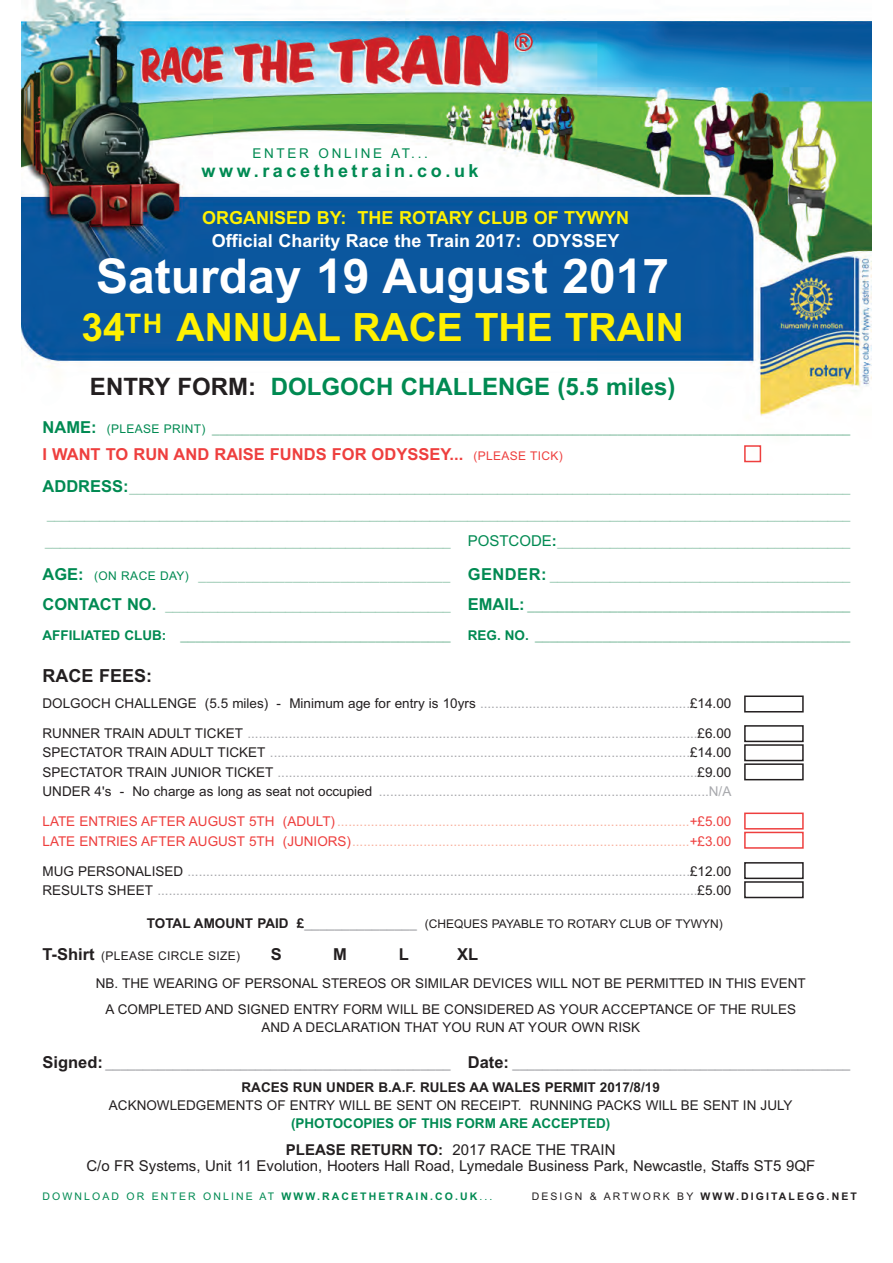
<style>
.page{position:relative;width:893px;height:1263px;background:#fff}
.page>*{position:absolute;margin:0;border:0;box-sizing:border-box;transform-origin:0 0}
.t1{font:700 48px "Arial";color:#fff}
.t2{font:700 39px "Arial";color:#fff101}
.t3{font:700 24px "Arial";color:#008a52}
.t4{font:700 18px "Arial";color:#fff}
.t5{font:700 18px "Arial";color:#fff101}
.t6{font:700 18px "Arial";letter-spacing:.2em;color:#008a52}
.t7{font:700 18px "Arial";color:#231f20}
.t8{font:700 16.5px "Arial";color:#ee3f3e}
.t9{font:700 16.5px "Arial";color:#231f20}
.t10{font:15px/16.5px "Arial";color:#231f20;text-align:center}
.t11{font:13.5px/19.5px "Arial";color:#a8a9ad;text-align:justify}
.t12{font:13.5px/27px "Arial";color:#90c4ab;text-align:justify}
.t13{font:13.5px/25.5px "Arial";color:#231f20;text-align:center}
.t14{font:700 13.5px "Arial";color:#90c4ab}
.t15{font:13.5px/19.5px "Arial";color:#f9b29f}
.t16{font:700 13.5px/24px "Arial";color:#a8a9ad}
.t17{font:700 13.5px "Arial";color:#008a52}
.t18{font:13.5px "Arial";letter-spacing:.2em;color:#008a52}
.t19{font:12px "Arial";color:#231f20}
.t20{font:12px "Arial";letter-spacing:.03em;color:#231f20}
.t21{font:10.5px "Arial";letter-spacing:.2em;color:#008a52}
.t22{font:700 10.5px "Arial";letter-spacing:.2em;color:#231f20}
.s1{color:#231f20}
.s2{font-size:16.5px;color:#008a52}
.s3{font-weight:400;font-size:12px;color:#008a52}
.s4{font-weight:400;font-size:12px}
.s5{font-weight:700;font-size:16.5px;color:#008a52}
.s6{font-size:15px;color:#008a52}
.s7{font-weight:700;font-size:15px;color:#008a52}
.s8{font-size:12px;color:#008a52}
.s9{font-weight:400}
.s10{color:#008a52}
.s11{color:#a8a9ad}
.s12{color:#ee3f3e}
.s13{font-weight:700;font-size:13.5px}
.s14{font-weight:700;font-size:13.5px;color:#a8a9ad}
.s15{font-weight:700;font-size:16.5px}
.s16{font-size:16.5px;color:#231f20}
.s17{font-weight:700}
</style>
<div class="page">
<img style="left:21px;top:0;width:851px;height:463px">
<div style="left:744px;top:695px;width:60px;height:17px;border:2px solid #231f20"></div>
<div style="left:744px;top:725px;width:60px;height:17px;border:2px solid #231f20"></div>
<div style="left:744px;top:744px;width:60px;height:17px;border:2px solid #231f20"></div>
<div style="left:744px;top:763px;width:60px;height:17px;border:2px solid #231f20"></div>
<div style="left:744px;top:812px;width:60px;height:17px;border:2px solid #ee3f3e"></div>
<div style="left:744px;top:832px;width:60px;height:17px;border:2px solid #ee3f3e"></div>
<div style="left:744px;top:862px;width:60px;height:17px;border:2px solid #231f20"></div>
<div style="left:744px;top:881px;width:60px;height:17px;border:2px solid #231f20"></div>
<div style="left:744px;top:445px;width:17px;height:17px;border:2px solid #ee3f3e"></div>
<p class="t18" style="left:252px;top:145px;width:177px">ENTER ONLINE AT...</p>
<h3 class="t6" style="left:202px;top:160px;width:279px">www.racethetrain.co.uk</h3>
<h3 class="t5" style="left:202px;top:208px;width:428px">ORGANISED BY: THE ROTARY CLUB OF TYWYN</h3>
<h3 class="t4" style="left:212px;top:230px;width:409px">Official Charity Race the Train 2017: ODYSSEY</h3>
<h1 class="t1" style="left:96px;top:249px;width:575px">Saturday 19 August 2017</h1>
<h2 class="t2" style="left:81px;top:305px;width:604px">34<sup>TH</sup> ANNUAL RACE THE TRAIN</h2>
<h3 class="t3" style="left:90px;top:373px;width:587px"><span class="s1">ENTRY FORM:</span> DOLGOCH CHALLENGE (5.5 miles)</h3>
<p class="t14" style="left:43px;top:420px;width:809px"><span class="s2">NAME:</span> <span class="s3">(PLEASE PRINT)</span> _____________________________________________________________________________________</p>
<p class="t8" style="left:43px;top:445px;width:522px">I WANT TO RUN AND RAISE FUNDS FOR ODYSSEY... <span class="s4">(PLEASE TICK)</span></p>
<p class="t12" style="left:43px;top:473px;width:809px"><span class="s5">ADDRESS:</span>________________________________________________________________________________________________ ___________________________________________________________________________________________________________ ______________________________________________________ <span class="s6">POSTCODE</span><span class="s7">:</span>_______________________________________</p>
<p class="t12" style="left:43px;top:562px;width:809px"><span class="s5">AGE:</span> <span class="s8">(ON RACE DAY)</span> ________________________________ <span class="s5">GENDER:</span> ________________________________________</p>
<p class="t14" style="left:43px;top:597px;width:809px"><span class="s2">CONTACT NO.</span> <span class="s9">______________________________________</span> <span class="s2">EMAIL:</span> ___________________________________________</p>
<p class="t14" style="left:43px;top:627px;width:410px"><span class="s10">AFFILIATED CLUB:</span> ____________________________________</p>
<p class="t14" style="left:468px;top:627px;width:384px"><span class="s10">REG. NO.</span> __________________________________________</p>
<h3 class="t7" style="left:43px;top:665px;width:111px">RACE FEES:</h3>
<p class="t13" style="left:43px;top:690px;width:690px">DOLGOCH CHALLENGE (5.5 miles) - Minimum age for entry is 10yrs <span class="s11">........................................................</span>£14.00</p>
<p class="t11" style="left:43px;top:723px;width:690px"><span class="s1">RUNNER TRAIN ADULT TICKET</span> ........................................................................................................................<span class="s1">£6.00<br>SPECTATOR TRAIN ADULT TICKET</span> ................................................................................................................<span class="s1">£14.00<br>SPECTATOR TRAIN JUNIOR TICKET</span> ................................................................................................................<span class="s1">£9.00<br>UNDER 4's - No charge as long as seat not occupied</span> ........................................................................................N/A</p>
<p class="t15" style="left:43px;top:812px;width:690px"><span class="s12">LATE ENTRIES AFTER AUGUST 5TH (ADULT)</span>..............................................................................................<span class="s12">+£5.00<br>LATE ENTRIES AFTER AUGUST 5TH (JUNIORS)</span>..........................................................................................<span class="s12">+£3.00</span></p>
<p class="t11" style="left:43px;top:861px;width:690px"><span class="s1">MUG PERSONALISED</span> ......................................................................................................................................<span class="s1">£12.00<br>RESULTS SHEET</span> ................................................................................................................................................<span class="s1">£5.00</span></p>
<p class="t19" style="left:147px;top:917px;width:578px"><span class="s13">TOTAL AMOUNT PAID £</span><span class="s14">_______________</span> (CHEQUES PAYABLE TO ROTARY CLUB OF TYWYN)</p>
<p class="t20" style="left:43px;top:948px;width:199px"><span class="s15">T-Shirt</span> (PLEASE CIRCLE SIZE)</p>
<p class="t9" style="left:271px;top:944px;width:13px">S</p>
<p class="t9" style="left:333px;top:944px;width:15px">M</p>
<p class="t9" style="left:399px;top:944px;width:12px">L</p>
<p class="t9" style="left:457px;top:944px;width:23px">XL</p>
<p class="t13" style="left:96px;top:971px;width:711px">NB. THE WEARING OF PERSONAL STEREOS OR SIMILAR DEVICES WILL NOT BE PERMITTED IN THIS EVENT<br>A COMPLETED AND SIGNED ENTRY FORM WILL BE CONSIDERED AS YOUR ACCEPTANCE OF THE RULES</p>
<p class="t13" style="left:261px;top:1014px;width:380px">AND A DECLARATION THAT YOU RUN AT YOUR OWN RISK</p>
<p class="t16" style="left:242px;top:1051px;width:610px;text-indent:-199px"><span class="s16">Signed:</span> ______________________________________________ <span class="s16">Date:</span> _____________________________________________<br><span class="s1">RACES RUN UNDER B.A.F. RULES AA WALES PERMIT 2017/8/19</span></p>
<p class="t13" style="left:109px;top:1092px;width:685px">ACKNOWLEDGEMENTS OF ENTRY WILL BE SENT ON RECEIPT. RUNNING PACKS WILL BE SENT IN JULY</p>
<p class="t17" style="left:291px;top:1115px;width:321px">(PHOTOCOPIES OF THIS FORM ARE ACCEPTED)</p>
<p class="t10" style="left:86px;top:1141px;width:730px"><span class="s17">PLEASE RETURN TO:</span> 2017 RACE THE TRAIN<br>C/o FR Systems, Unit 11 Evolution, Hooters Hall Road, Lymedale Business Park, Newcastle, Staffs ST5 9QF</p>
<p class="t21" style="left:43px;top:1190px;width:451px">DOWNLOAD OR ENTER ONLINE AT <span class="s17">WWW.RACETHETRAIN.CO.UK</span>...</p>
<p class="t22" style="left:532px;top:1190px;width:327px"><span class="s9">DESIGN &amp; ARTWORK BY</span> WWW.DIGITALEGG.NET</p>
</div>
